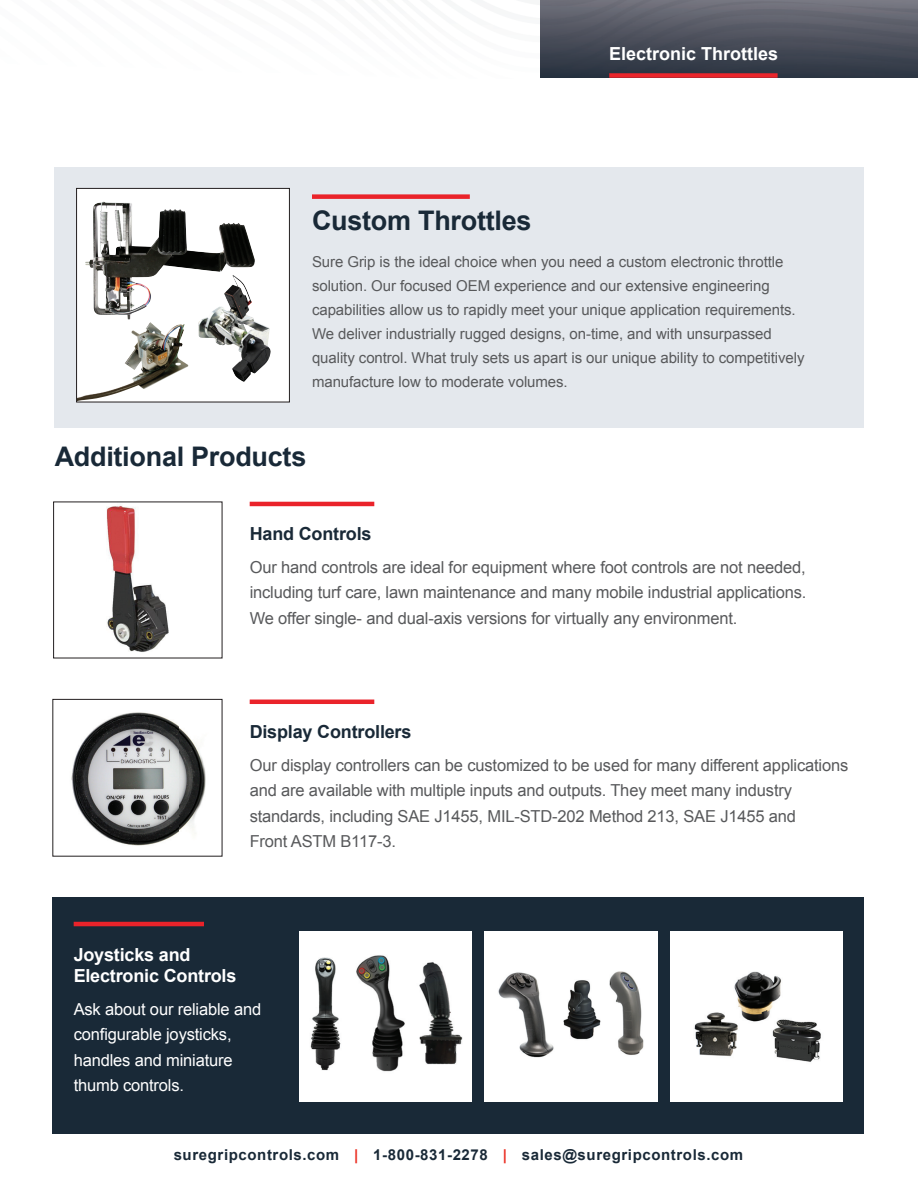
<style>
.page{position:relative;width:918px;height:1188px;background:#fff}
.page>*{position:absolute;margin:0;border:0;box-sizing:border-box;transform-origin:0 0}
.t1{font:700 27px "Arial";letter-spacing:-.01em;color:#192937}
.t2{font:700 18px/21px "Arial";letter-spacing:-.01em;color:#fff}
.t3{font:700 18px "Arial";letter-spacing:-.01em;color:#192937}
.t4{font:16.5px/25.5px "Arial";letter-spacing:-.01em;color:#58595b;text-align:justify}
.t5{font:16.5px/25.5px "Arial";letter-spacing:-.01em;color:#fff}
.t6{font:15px/24px "Arial";letter-spacing:-.005em;color:#58595b}
.t7{font:700 15px "Arial";letter-spacing:.04em;color:#192937}
.s1{color:#eb3125}
</style>
<div class="page">
<div style="left:54px;top:167px;width:810px;height:261px;background:#e4e8ed"></div>
<div style="left:53px;top:897px;width:811px;height:237px;background:#192937"></div>
<div style="left:312px;top:194px;width:158px;height:5px;background:#ea232a"></div>
<hr style="left:74px;top:922px;width:130px;height:4px;background:#ea232a">
<svg style="left:78px;top:190px;width:210px;height:210px;background:#dededc"></svg>
<img style="left:85px;top:202px;width:170px;height:117px">
<div style="left:76px;top:188px;width:214px;height:214px;border:1px solid #231f20"></div>
<hr style="left:250px;top:502px;width:124px;height:4px;background:#ea232a">
<hr style="left:250px;top:700px;width:124px;height:4px;background:#ea232a">
<img style="left:106px;top:505px;width:63px;height:147px">
<img style="left:71px;top:712px;width:135px;height:134px">
<img style="left:299px;top:932px;width:173px;height:170px">
<img style="left:485px;top:932px;width:172px;height:170px">
<img style="left:670px;top:932px;width:173px;height:170px">
<img style="left:540px;top:0;width:378px;height:78px">
<div style="left:609px;top:73px;width:169px;height:5px;background:#ea252b"></div>
<p class="t2" style="left:609px;top:44px;width:171px">Electronic Throttles</p>
<h1 class="t1" style="left:312px;top:203px;width:221px">Custom Throttles</h1>
<p class="t6" style="left:312px;top:250px;width:494px">Sure Grip is the ideal choice when you need a custom electronic throttle solution. Our focused OEM experience and our extensive engineering capabilities allow us to rapidly meet your unique application requirements.<br>We deliver industrially rugged designs, on-time, and with unsurpassed quality control. What truly sets us apart is our unique ability to competitively manufacture low to moderate volumes.</p>
<h1 class="t1" style="left:55px;top:439px;width:253px">Additional Products</h1>
<p class="t3" style="left:250px;top:522px;width:123px">Hand Controls</p>
<p class="t4" style="left:250px;top:554px;width:558px">Our hand controls are ideal for equipment where foot controls are not needed, including turf care, lawn maintenance and many mobile industrial applications.<br>We offer single- and dual-axis versions for virtually any environment.</p>
<p class="t3" style="left:250px;top:720px;width:163px">Display Controllers</p>
<p class="t4" style="left:250px;top:752px;width:600px;text-align:left">Our display controllers can be customized to be used for many different applications and are available with multiple inputs and outputs. They meet many industry standards, including SAE J1455, MIL-STD-202 Method 213, SAE J1455 and<br>Front ASTM B117-3.</p>
<p class="t2" style="left:74px;top:945px;width:164px">Joysticks and<br>Electronic Controls</p>
<p class="t5" style="left:74px;top:996px;width:189px">Ask about our reliable and configurable joysticks, handles and miniature thumb controls.</p>
<p class="t7" style="left:174px;top:1144px;width:571px">suregripcontrols.com <span class="s1">|</span> 1-800-831-2278 <span class="s1">|</span> sales@suregripcontrols.com</p>
</div>
